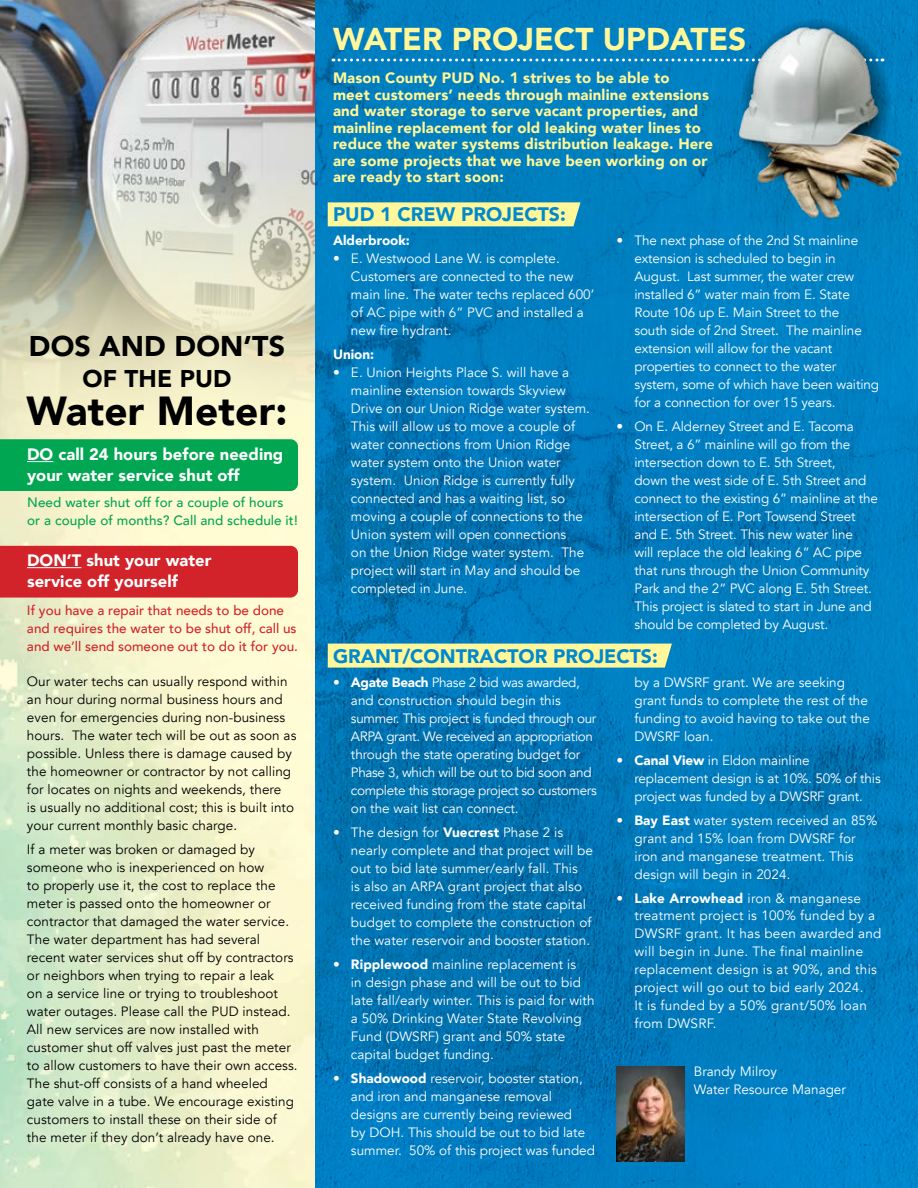
<style>
.page{position:relative;width:918px;height:1188px;background:#fff}
.page>*{position:absolute;margin:0;border:0;box-sizing:border-box;transform-origin:0 0}
.t1{font:900 40.5px "Avenir";letter-spacing:.005em;color:#000}
.t2{font:900 31.5px "Avenir";color:#fff799}
.t3{font:900 28.5px "Avenir";letter-spacing:.005em;color:#000}
.t4{font:900 24.15px "Avenir";letter-spacing:.005em;color:#000}
.t5{font:900 19.5px "Avenir";color:#0089cf}
.t6{font:900 16.5px/21px "Avenir";letter-spacing:.005em;color:#fff}
.t7{font:900 15px/16.5px "Avenir";letter-spacing:.01em;color:#fff799}
.t8{font:13.5px/18px "Avenir";color:#fff}
.t9{font:13.5px/18px "Avenir";letter-spacing:.005em;color:#000}
.t10{font:13.5px/18px "Avenir";letter-spacing:-.025em;color:#fff}
.t11{font:13.5px/18px "Avenir";letter-spacing:.02em;color:#fff}
.t12{font:500 13.5px/18px "Avenir";color:#d2232a}
.t13{font:500 13.5px/18px "Avenir";letter-spacing:.005em;color:#00a651}
.t14{font:900 13.5px "Avenir";color:#fff}
.s1{font-weight:900}
</style>
<div class="page">
<img style="left:315px;top:0;width:603px;height:1188px">
<svg style="left:333px;top:58px;width:391px;height:4px;background:#46a2d1"></svg>
<div style="left:328px;top:644px;width:344px;height:24px;background:#fff799"></div>
<img style="left:0;top:0;width:315px;height:458px">
<div style="left:0;top:546px;width:298px;height:52px;background:#d2232a"></div>
<img style="left:616px;top:1066px;width:69px;height:96px">
<div style="left:328px;top:202px;width:252px;height:24px;background:#fff799"></div>
<div style="left:0;top:439px;width:298px;height:52px;background:#00a651"></div>
<hr style="left:27px;top:567px;width:54px;height:1px;background:#fff">
<img style="left:754px;top:117px;width:150px;height:105px">
<img style="left:724px;top:19px;width:166px;height:149px">
<h3 class="t3" style="left:29px;top:321px;width:258px">DOS AND DON’TS</h3>
<h3 class="t4" style="left:82px;top:358px;width:150px">OF THE PUD</h3>
<h1 class="t1" style="left:27px;top:376px;width:262px">Water Meter:</h1>
<p class="t6" style="left:27px;top:444px;width:258px">DO call 24 hours before needing your water service shut off</p>
<p class="t13" style="left:27px;top:492px;width:272px">Need water shut off for a couple of hours or a couple of months? Call and schedule it!</p>
<p class="t6" style="left:27px;top:550px;width:186px">DON’T shut your water service off yourself</p>
<p class="t12" style="left:27px;top:601px;width:273px">If you have a repair that needs to be done and requires the water to be shut off, call us and we’ll send someone out to do it for you.</p>
<p class="t9" style="left:27px;top:673px;width:271px">Our water techs can usually respond within an hour during normal business hours and even for emergencies during non-business hours. The water tech will be out as soon as possible. Unless there is damage caused by the homeowner or contractor by not calling for locates on nights and weekends, there<br>is usually no additional cost; this is built into your current monthly basic charge.</p>
<p class="t9" style="left:27px;top:841px;width:272px">If a meter was broken or damaged by someone who is inexperienced on how<br>to properly use it, the cost to replace the meter is passed onto the homeowner or contractor that damaged the water service.<br>The water department has had several recent water services shut off by contractors or neighbors when trying to repair a leak<br>on a service line or trying to troubleshoot water outages. Please call the PUD instead.<br>All new services are now installed with customer shut off valves just past the meter to allow customers to have their own access.<br>The shut-off consists of a hand wheeled gate valve in a tube. We encourage existing customers to install these on their side of the meter if they don’t already have one.</p>
<h2 class="t2" style="left:333px;top:12px;width:415px">WATER PROJECT UPDATES</h2>
<p class="t7" style="left:333px;top:69px;width:382px">Mason County PUD No. 1 strives to be able to<br>meet customers’ needs through mainline extensions and water storage to serve vacant properties, and mainline replacement for old leaking water lines to reduce the water systems distribution leakage. Here are some projects that we have been working on or are ready to start soon:</p>
<h3 class="t5" style="left:333px;top:198px;width:234px">PUD 1 CREW PROJECTS:</h3>
<p class="t14" style="left:333px;top:229px;width:78px">Alderbrook:</p>
<p class="t8" style="left:351px;top:250px;width:245px;text-indent:-18px">• E. Westwood Lane W. is complete.<br>Customers are connected to the new main line. The water techs replaced 600’ of AC pipe with 6” PVC and installed a new fire hydrant.</p>
<p class="t14" style="left:333px;top:343px;width:43px">Union:</p>
<p class="t8" style="left:351px;top:364px;width:241px;text-indent:-18px">• E. Union Heights Place S. will have a mainline extension towards Skyview Drive on our Union Ridge water system.<br>This will allow us to move a couple of water connections from Union Ridge water system onto the Union water system. Union Ridge is currently fully connected and has a waiting list, so moving a couple of connections to the Union system will open connections<br>on the Union Ridge water system. The project will start in May and should be completed in June.</p>
<p class="t8" style="left:634px;top:232px;width:246px;text-indent:-18px">• The next phase of the 2nd St mainline extension is scheduled to begin in August. Last summer, the water crew installed 6” water main from E. State Route 106 up E. Main Street to the<br>south side of 2nd Street. The mainline extension will allow for the vacant properties to connect to the water system, some of which have been waiting for a connection for over 15 years.</p>
<p class="t8" style="left:634px;top:418px;width:245px;text-indent:-18px">• On E. Alderney Street and E. Tacoma Street, a 6” mainline will go from the intersection down to E. 5th Street,<br>down the west side of E. 5th Street and connect to the existing 6” mainline at the intersection of E. Port Towsend Street and E. 5th Street. This new water line<br>will replace the old leaking 6” AC pipe that runs through the Union Community Park and the 2” PVC along E. 5th Street.<br>This project is slated to start in June and should be completed by August.</p>
<h3 class="t5" style="left:333px;top:639px;width:326px">GRANT/CONTRACTOR PROJECTS:</h3>
<p class="t10" style="left:351px;top:673px;width:247px;text-indent:-18px">• <span class="s1">Agate Beach</span> Phase 2 bid was awarded, and construction should begin this summer. This project is funded through our ARPA grant. We received an appropriation through the state operating budget for Phase 3, which will be out to bid soon and complete this storage project so customers on the wait list can connect.</p>
<p class="t8" style="left:351px;top:823px;width:244px;text-indent:-18px">• The design for <span class="s1">Vuecrest</span> Phase 2 is nearly complete and that project will be out to bid late summer/early fall. This<br>is also an ARPA grant project that also received funding from the state capital budget to complete the construction of the water reservoir and booster station.</p>
<p class="t8" style="left:351px;top:955px;width:245px;text-indent:-18px">• <span class="s1">Ripplewood</span> mainline replacement is<br>in design phase and will be out to bid late fall/early winter. This is paid for with a 50% Drinking Water State Revolving Fund (DWSRF) grant and 50% state capital budget funding.</p>
<p class="t8" style="left:351px;top:1069px;width:246px;text-indent:-18px">• <span class="s1">Shadowood</span> reservoir, booster station, and iron and manganese removal designs are currently being reviewed<br>by DOH. This should be out to bid late summer. 50% of this project was funded</p>
<p class="t8" style="left:634px;top:673px;width:237px">by a DWSRF grant. We are seeking grant funds to complete the rest of the funding to avoid having to take out the<br>DWSRF loan.</p>
<p class="t8" style="left:634px;top:751px;width:248px;text-indent:-18px">• <span class="s1">Canal View</span> in Eldon mainline replacement design is at 10%. 50% of this project was funded by a DWSRF grant.</p>
<p class="t8" style="left:634px;top:811px;width:244px;text-indent:-18px">• <span class="s1">Bay East</span> water system received an 85% grant and 15% loan from DWSRF for iron and manganese treatment. This design will begin in 2024.</p>
<p class="t11" style="left:634px;top:889px;width:249px;text-indent:-18px">• <span class="s1">Lake Arrowhead</span> iron &amp; manganese treatment project is 100% funded by a<br>DWSRF grant. It has been awarded and will begin in June. The final mainline replacement design is at 90%, and this project will go out to bid early 2024.<br>It is funded by a 50% grant/50% loan from DWSRF.</p>
<p class="t8" style="left:694px;top:1063px;width:154px">Brandy Milroy<br>Water Resource Manager</p>
</div>
